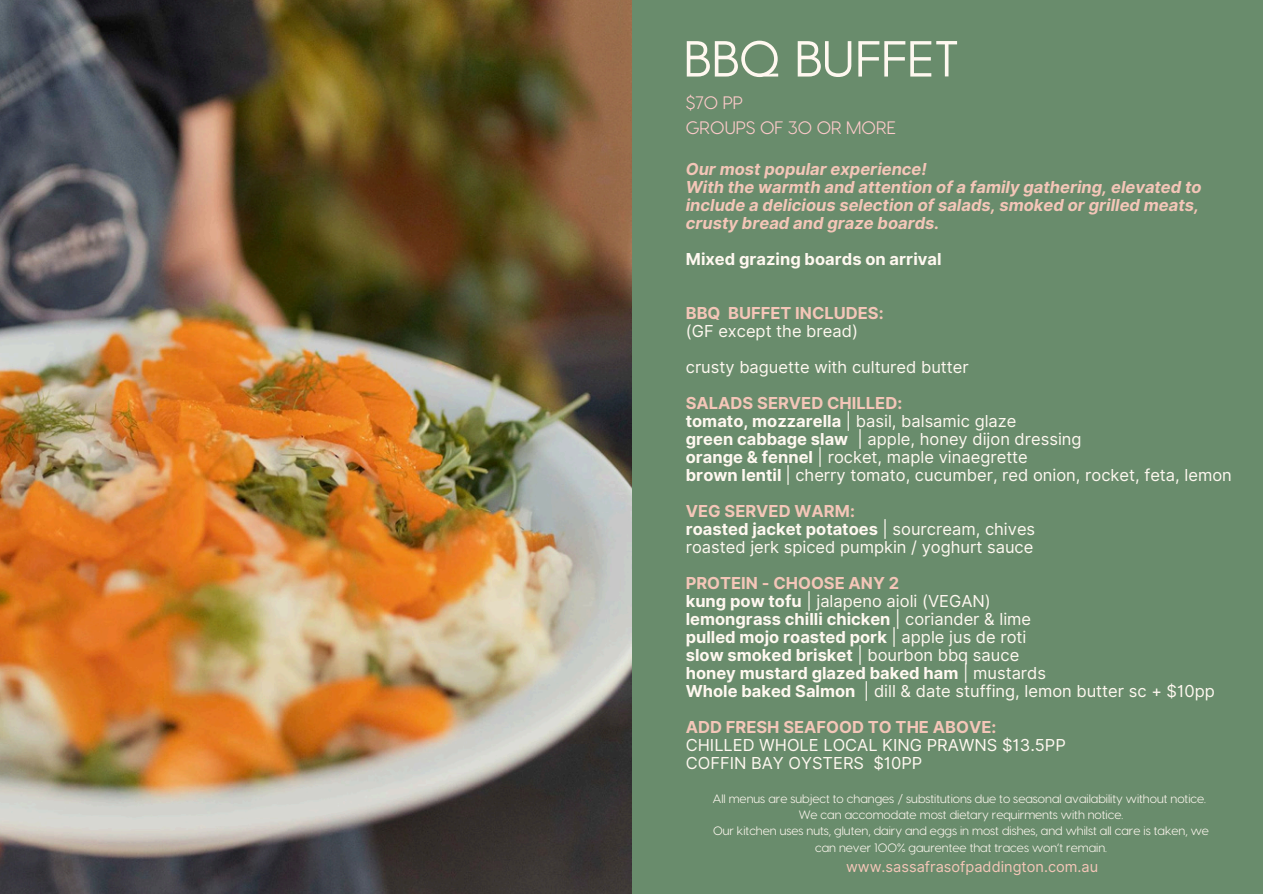
<style>
.page{position:relative;width:1263px;height:894px;background:#fff}
.page>*{position:absolute;margin:0;border:0;box-sizing:border-box;transform-origin:0 0}
.t1{font:52.05px "Glacial Indifference";color:#fff8f0}
.t2{font:18px/24.8px "Visby CF";color:#ffcbcb}
.t3{font:16.5px/18px "Inter";color:#fff8f0}
.t4{font:700 16.5px/18px "Inter";color:#fff8f0}
.t5{font:italic 700 16.5px/18px "Inter";color:#f4c6b8}
.t6{font:700 16.5px "Inter";color:#f4c6b8}
.t7{font:14.55px "Inter";color:#f4c6b8}
.t8{font:12.15px/16.2px "Visby CF";color:#fff8f0;text-align:center}
.s1{font-weight:700;color:#f4c6b8}
.s2{font-weight:700}
.s3{color:#f4c6b8}
.s4{font-weight:400}
</style>
<div class="page">
<div style="left:0;top:0;width:1263px;height:893px;background:#698c6c"></div>
<img style="left:0;top:0;width:631px;height:893px">
<p class="t1" style="left:683px;top:27px;width:277px">BBQ BUFFET</p>
<h5 class="t2" style="left:686px;top:89px;width:212px">$70 PP<br>GROUPS OF 30 OR MORE</h5>
<p class="t5" style="left:686px;top:160px;width:517px">Our most popular experience!<br>With the warmth and attention of a family gathering, elevated to include a delicious selection of salads, smoked or grilled meats, crusty bread and graze boards.</p>
<p class="t4" style="left:686px;top:250px;width:257px">Mixed grazing boards on arrival</p>
<p class="t6" style="left:686px;top:303px;width:199px">BBQ BUFFET INCLUDES:</p>
<p class="t3" style="left:686px;top:313px;width:285px;line-height:36px">(GF except the bread)<br>crusty baguette with cultured butter</p>
<p class="t3" style="left:686px;top:394px;width:548px"><span class="s1">SALADS SERVED CHILLED:<br></span><span class="s2">tomato, mozzarella</span> | basil, balsamic glaze<br><span class="s2">green cabbage slaw</span> | apple, honey dijon dressing<br><span class="s2">orange &amp; fennel</span> | rocket, maple vinaegrette<br><span class="s2">brown lentil</span> | cherry tomato, cucumber, red onion, rocket, feta, lemon</p>
<p class="t3" style="left:686px;top:502px;width:351px"><span class="s1">VEG SERVED WARM:<br></span><span class="s2">roasted jacket potatoes</span> | sourcream, chives roasted jerk spiced pumpkin / yoghurt sauce</p>
<p class="t4" style="left:686px;top:574px;width:530px"><span class="s3">PROTEIN - CHOOSE ANY 2<br></span>kung pow tofu <span class="s4">| jalapeno aioli (VEGAN)<br></span>lemongrass chilli chicken <span class="s4">| coriander &amp; lime<br></span>pulled mojo roasted pork <span class="s4">| apple jus de roti<br></span>slow smoked brisket <span class="s4">| bourbon bbq sauce<br></span>honey mustard glazed baked ham <span class="s4">| mustards<br></span>Whole baked Salmon <span class="s4">| dill &amp; date stuffing, lemon butter sc + $10pp</span></p>
<p class="t6" style="left:686px;top:717px;width:312px">ADD FRESH SEAFOOD TO THE ABOVE:</p>
<p class="t3" style="left:686px;top:736px;width:382px">CHILLED WHOLE LOCAL KING PRAWNS $13.5PP<br>COFFIN BAY OYSTERS $10PP</p>
<h2 class="t8" style="left:713px;top:789px;width:495px">All menus are subject to changes / substitutions due to seasonal availability without notice.</h2>
<p class="t8" style="left:799px;top:806px;width:326px">We can accomodate most dietary requirments with notice.</p>
<p class="t8" style="left:713px;top:822px;width:497px">Our kitchen uses nuts, gluten, dairy and eggs in most dishes, and whilst all care is taken, we can never 100% gaurentee that traces won’t remain.</p>
<h1 class="t7" style="left:846px;top:857px;width:254px">www.sassafrasofpaddington.com.au</h1>
</div>
